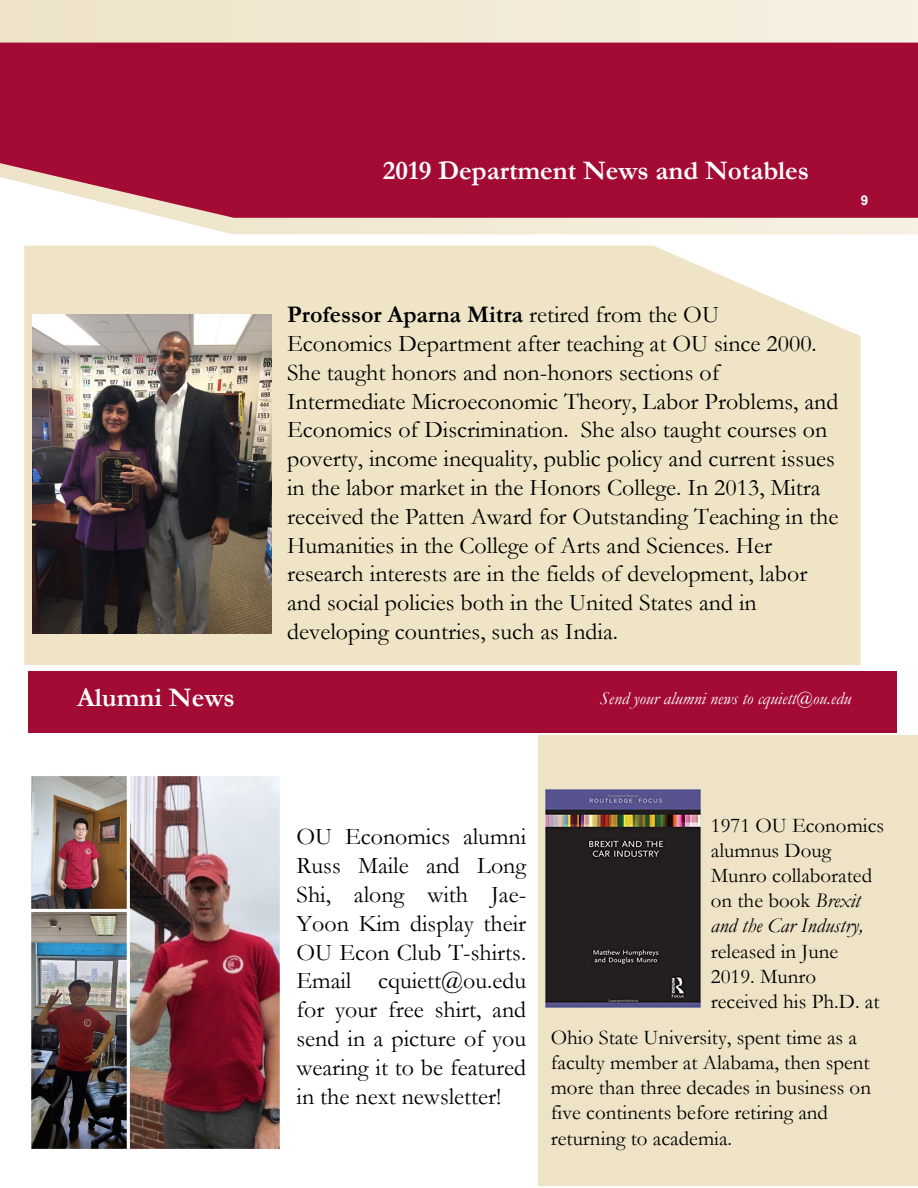
<style>
.page{position:relative;width:918px;height:1188px;background:#fff}
.page>*{position:absolute;margin:0;border:0;box-sizing:border-box;transform-origin:0 0}
.t1{font:700 27px "Garamond";color:#fff}
.t2{font:24px/28.8px "Garamond";color:#000}
.t3{font:21px/25.2px "Garamond";color:#000}
.t4{font:italic 18px "Garamond";color:#fff}
.t5{font:700 13.5px "Arial";color:#fff}
.s1{font-weight:700}
.s2{font-style:italic}
</style>
<div class="page">
<div style="left:24px;top:246px;width:837px;height:419px;background:#efe5c6"></div>
<svg style="left:0;top:0;width:918px;height:234px;background:#f2e9d7"></svg>
<div style="left:0;top:43px;width:918px;height:175px;background:#a30b35"></div>
<div style="left:28px;top:671px;width:868px;height:62px;background:#a30b35"></div>
<img style="left:32px;top:315px;width:239px;height:318px">
<img style="left:31px;top:776px;width:249px;height:373px">
<div style="left:538px;top:735px;width:380px;height:450px;background:#eee3c7"></div>
<img style="left:546px;top:789px;width:154px;height:218px">
<p class="t1" style="left:383px;top:152px;width:428px">2019 Department News and Notables</p>
<p class="t5" style="left:861px;top:191px;width:9px">9</p>
<p class="t2" style="left:287px;top:300px;width:553px"><span class="s1">Professor Aparna Mitra</span> retired from the OU<br>Economics Department after teaching at OU since 2000.<br>She taught honors and non-honors sections of Intermediate Microeconomic Theory, Labor Problems, and Economics of Discrimination. She also taught courses on poverty, income inequality, public policy and current issues in the labor market in the Honors College. In 2013, Mitra received the Patten Award for Outstanding Teaching in the Humanities in the College of Arts and Sciences. Her research interests are in the fields of development, labor and social policies both in the United States and in developing countries, such as India.</p>
<p class="t1" style="left:77px;top:679px;width:159px">Alumni News</p>
<p class="t4" style="left:600px;top:686px;width:253px">Send your alumni news to cquiett@ou.edu</p>
<p class="t2" style="left:297px;top:822px;width:231px;text-align:justify">OU Economics alumni Russ Maile and Long Shi, along with Jae-Yoon Kim display their OU Econ Club T-shirts.<br>Email cquiett@ou.edu for your free shirt, and send in a picture of you wearing it to be featured in the next newsletter!</p>
<p class="t3" style="left:711px;top:812px;width:175px">1971 OU Economics alumnus Doug<br>Munro collaborated on the book <span class="s2">Brexit and the Car Industry,</span></p>
<p class="t3" style="left:711px;top:938px;width:170px">released in June<br>2019. Munro received his Ph.D. at</p>
<p class="t3" style="left:551px;top:1024px;width:322px">Ohio State University, spent time as a faculty member at Alabama, then spent more than three decades in business on five continents before retiring and returning to academia.</p>
</div>
